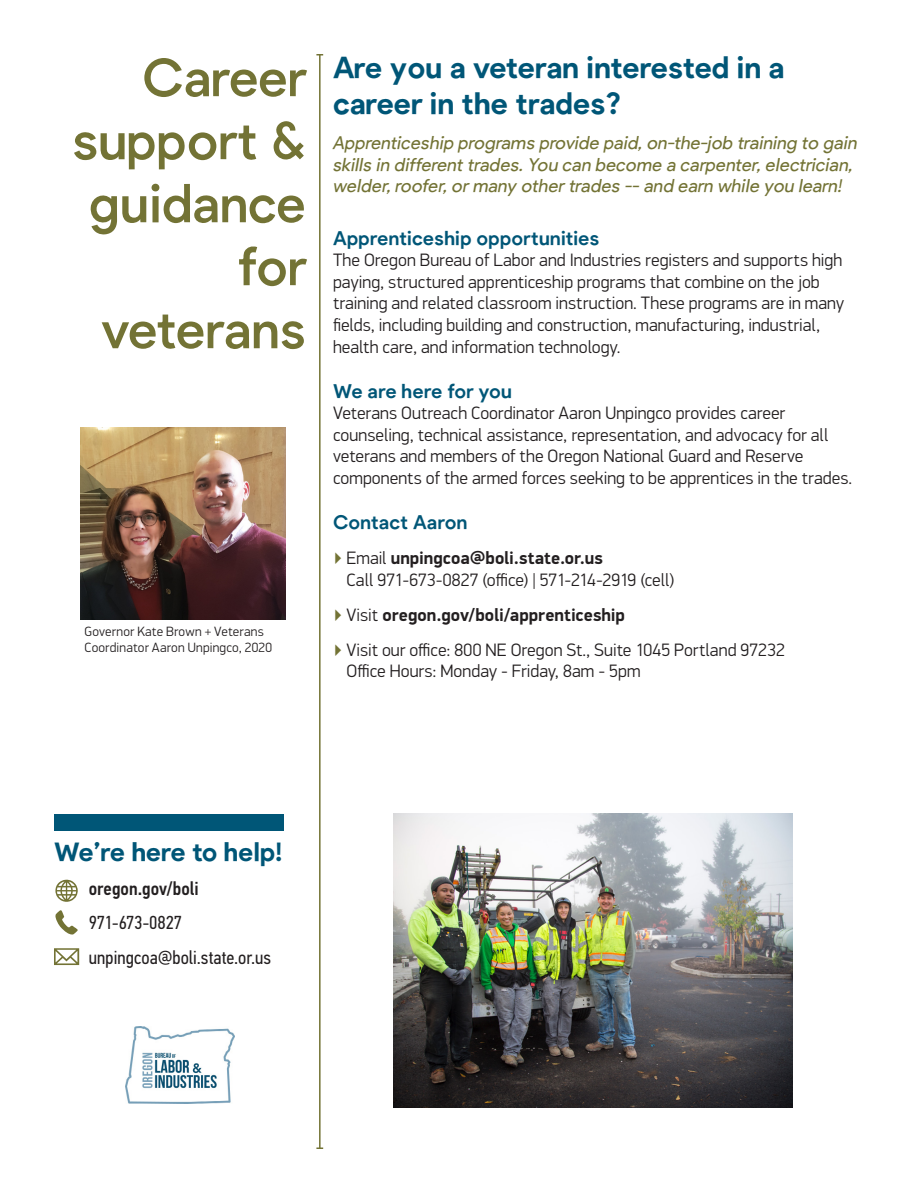
<style>
.page{position:relative;width:918px;height:1188px;background:#fff}
.page>*{position:absolute;margin:0;border:0;box-sizing:border-box;transform-origin:0 0}
.t1{font:500 52.5px/63px "Pulp Display";color:#737335;text-align:right}
.t2{font:700 30px/36px "Pulp Display";letter-spacing:-.01em;color:#005677}
.t3{font:700 26.1px "Pulp Display";letter-spacing:-.01em;color:#005677}
.Body_Copy{font:600 19.5px "Pulp Display";letter-spacing:.01em;color:#005677}
.t4{font:18.9px "PF Din Text Cond Pro";color:#231f20}
.t5{font:500 18.9px "PF Din Text Cond Pro";color:#231f20}
.Body_Copy-2{font:300 18px/21.6px "PF Din Display Pro";letter-spacing:.005em;color:#231f20}
.t6{font:italic 300 18px/21.6px "Pulp Display";letter-spacing:.01em;color:#737335}
.t7{font:700 18px "PF Din Display Pro";color:#231f20}
.t8{font:300 13.5px/16.2px "PF Din Display Pro";letter-spacing:.015em;color:#231f20}
.s1{font-size:16.5px;color:#737335}
.s2{font-weight:700}
.s3{font-weight:300;font-size:16.5px;color:#737335}
.s4{font-weight:300}
</style>
<div class="page">
<hr style="left:319px;top:55px;width:2px;height:1093px;background:#737335">
<svg style="left:316px;top:54px;width:7px;height:2px"></svg>
<svg style="left:55px;top:910px;width:23px;height:25px"></svg>
<svg style="left:55px;top:880px;width:23px;height:22px"></svg>
<svg style="left:54px;top:948px;width:25px;height:17px"></svg>
<div style="left:54px;top:815px;width:229px;height:16px;background:#005677"></div>
<img style="left:126px;top:1026px;width:108px;height:78px">
<img style="left:393px;top:813px;width:399px;height:294px">
<img style="left:81px;top:428px;width:204px;height:191px">
<p class="t1" style="left:72px;top:47px;width:236px">Career support &amp; guidance for veterans</p>
<p class="t8" style="left:85px;top:623px;width:189px">Governor Kate Brown + Veterans<br>Coordinator Aaron Unpingco, 2020</p>
<p class="t2" style="left:333px;top:50px;width:453px">Are you a veteran interested in a career in the trades?</p>
<p class="t6" style="left:333px;top:132px;width:526px">Apprenticeship programs provide paid, on-the-job training to gain skills in different trades. You can become a carpenter, electrician, welder, roofer, or many other trades -- and earn while you learn!</p>
<p class="Body_Copy" style="left:333px;top:227px;width:268px">Apprenticeship opportunities</p>
<p class="Body_Copy-2" style="left:333px;top:249px;width:513px">The Oregon Bureau of Labor and Industries registers and supports high paying, structured apprenticeship programs that combine on the job training and related classroom instruction. These programs are in many fields, including building and construction, manufacturing, industrial, health care, and information technology.</p>
<p class="Body_Copy" style="left:333px;top:380px;width:180px">We are here for you</p>
<p class="Body_Copy-2" style="left:333px;top:402px;width:521px">Veterans Outreach Coordinator Aaron Unpingco provides career counseling, technical assistance, representation, and advocacy for all veterans and members of the Oregon National Guard and Reserve components of the armed forces seeking to be apprentices in the trades.</p>
<p class="Body_Copy" style="left:333px;top:511px;width:136px">Contact Aaron</p>
<p class="Body_Copy-2" style="left:346px;top:547px;width:329px;text-indent:-14px"><span class="s1">▶</span> Email <span class="s2">unpingcoa@boli.state.or.us<br></span>Call 971-673-0827 (office) | 571-214-2919 (cell)</p>
<p class="t7" style="left:333px;top:604px;width:294px"><span class="s3">▶</span> <span class="s4">Visit</span> oregon.gov/boli/apprenticeship</p>
<p class="Body_Copy-2" style="left:346px;top:639px;width:440px;text-indent:-14px"><span class="s1">▶</span> Visit our office: 800 NE Oregon St., Suite 1045 Portland 97232<br>Office Hours: Monday - Friday, 8am - 5pm</p>
<p class="t3" style="left:54px;top:837px;width:230px">We’re here to help!</p>
<p class="t5" style="left:89px;top:877px;width:112px">oregon.gov/boli</p>
<p class="t4" style="left:89px;top:912px;width:95px">971-673-0827</p>
<p class="t4" style="left:89px;top:946px;width:184px">unpingcoa@boli.state.or.us</p>
</div>
